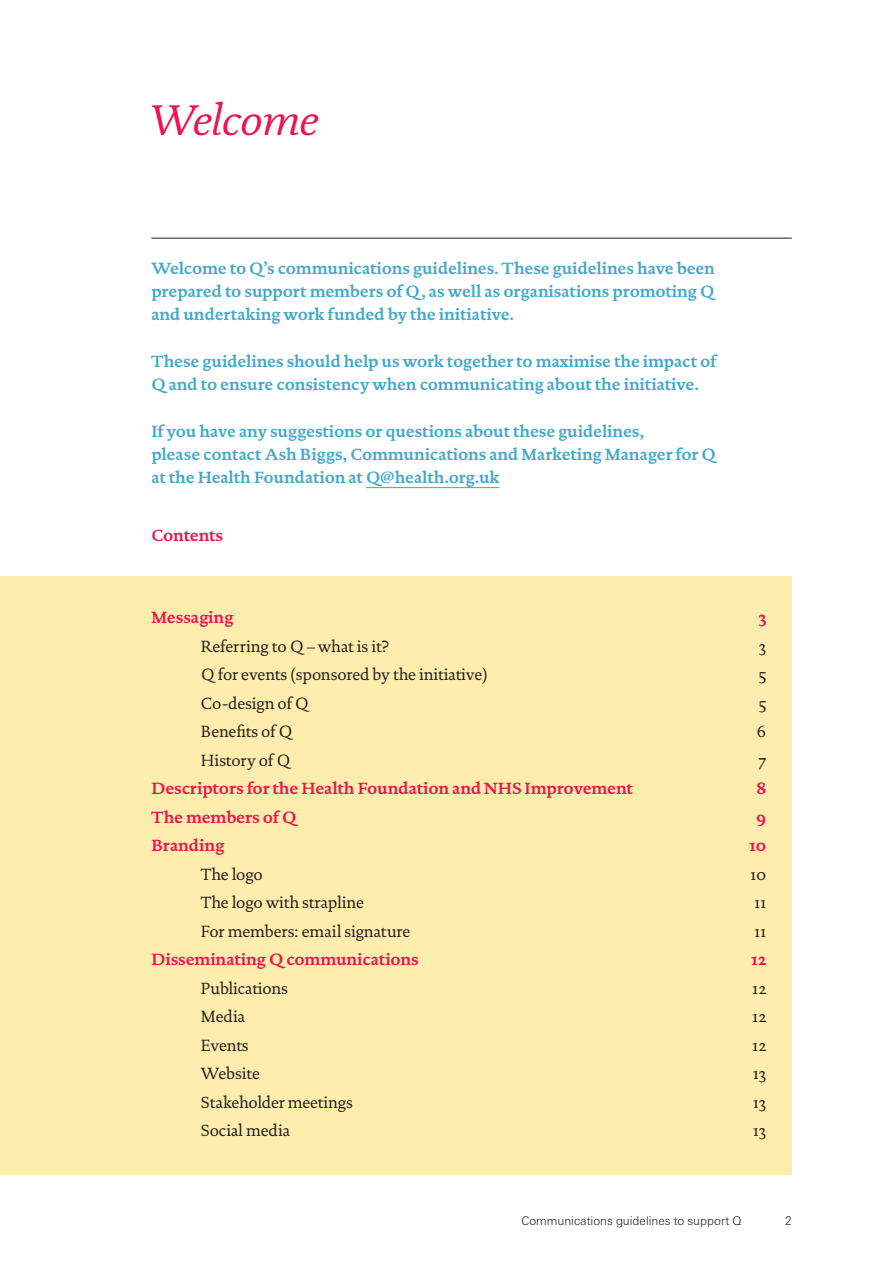
<style>
.page{position:relative;width:893px;height:1263px;background:#fff}
.page>*{position:absolute;margin:0;border:0;box-sizing:border-box;transform-origin:0 0}
.t1{font:italic 43.5px "DTL Documenta ST";letter-spacing:-.015em;color:#ed1450}
.t2{font:700 16.5px/23.2px "DTL Documenta ST";letter-spacing:-.01em;color:#44a9c9}
.t3{font:16.5px "DTL Documenta ST";letter-spacing:-.01em;color:#231f20}
.t4{font:700 16.5px "DTL Documenta ST";letter-spacing:-.01em;color:#ed1450}
.t5{font:300 12px "Linotype Univers Basic";color:#231f20}
</style>
<div class="page">
<div style="left:0;top:576px;width:792px;height:599px;background:#ffedae"></div>
<hr style="left:366px;top:487px;width:133px;height:1px;background:#44a9c9">
<hr style="left:151px;top:238px;width:641px;height:1px;background:#231f20">
<h1 class="t1" style="left:151px;top:94px;width:168px">Welcome</h1>
<p class="t2" style="left:151px;top:256px;width:565px;text-align:justify">Welcome to Q’s communications guidelines. These guidelines have been prepared to support members of Q, as well as organisations promoting Q and undertaking work funded by the initiative.</p>
<p class="t2" style="left:151px;top:349px;width:567px">These guidelines should help us work together to maximise the impact of<br>Q and to ensure consistency when communicating about the initiative.</p>
<p class="t2" style="left:151px;top:419px;width:566px">If you have any suggestions or questions about these guidelines,<br>please contact Ash Biggs, Communications and Marketing Manager for Q at the Health Foundation at Q@health.org.uk</p>
<p class="t4" style="left:151px;top:525px;width:73px">Contents</p>
<p class="t4" style="left:151px;top:607px;width:84px">Messaging</p>
<p class="t4" style="left:759px;top:607px;width:9px">3</p>
<p class="t3" style="left:201px;top:636px;width:190px">Referring to Q – what is it?</p>
<p class="t3" style="left:759px;top:636px;width:9px">3</p>
<p class="t3" style="left:201px;top:665px;width:289px">Q for events (sponsored by the initiative)</p>
<p class="t3" style="left:758px;top:665px;width:9px">5</p>
<p class="t3" style="left:201px;top:693px;width:110px">Co-design of Q</p>
<p class="t3" style="left:758px;top:693px;width:9px">5</p>
<p class="t3" style="left:201px;top:722px;width:93px">Benefits of Q</p>
<p class="t3" style="left:757px;top:722px;width:11px">6</p>
<p class="t3" style="left:201px;top:750px;width:91px">History of Q</p>
<p class="t3" style="left:759px;top:750px;width:9px">7</p>
<p class="t4" style="left:151px;top:778px;width:483px">Descriptors for the Health Foundation and NHS Improvement</p>
<p class="t4" style="left:756px;top:778px;width:12px">8</p>
<p class="t4" style="left:151px;top:807px;width:147px">The members of Q</p>
<p class="t4" style="left:756px;top:807px;width:12px">9</p>
<p class="t4" style="left:151px;top:835px;width:75px">Branding</p>
<p class="t4" style="left:750px;top:835px;width:18px">10</p>
<p class="t3" style="left:201px;top:864px;width:63px">The logo</p>
<p class="t3" style="left:750px;top:864px;width:18px">10</p>
<p class="t3" style="left:201px;top:893px;width:164px">The logo with strapline</p>
<p class="t3" style="left:754px;top:893px;width:13px">11</p>
<p class="t3" style="left:201px;top:921px;width:211px">For members: email signature</p>
<p class="t3" style="left:754px;top:921px;width:13px">11</p>
<p class="t4" style="left:151px;top:949px;width:269px">Disseminating Q communications</p>
<p class="t4" style="left:752px;top:949px;width:16px">12</p>
<p class="t3" style="left:201px;top:978px;width:89px">Publications</p>
<p class="t3" style="left:752px;top:978px;width:15px">12</p>
<p class="t3" style="left:201px;top:1007px;width:46px">Media</p>
<p class="t3" style="left:752px;top:1007px;width:15px">12</p>
<p class="t3" style="left:201px;top:1035px;width:49px">Events</p>
<p class="t3" style="left:752px;top:1035px;width:15px">12</p>
<p class="t3" style="left:201px;top:1064px;width:61px">Website</p>
<p class="t3" style="left:753px;top:1064px;width:15px">13</p>
<p class="t3" style="left:201px;top:1092px;width:154px">Stakeholder meetings</p>
<p class="t3" style="left:753px;top:1092px;width:15px">13</p>
<p class="t3" style="left:201px;top:1121px;width:91px">Social media</p>
<p class="t3" style="left:753px;top:1121px;width:15px">13</p>
<p class="t5" style="left:521px;top:1213px;width:222px">Communications guidelines to support Q</p>
<p class="t5" style="left:785px;top:1213px;width:8px">2</p>
</div>
